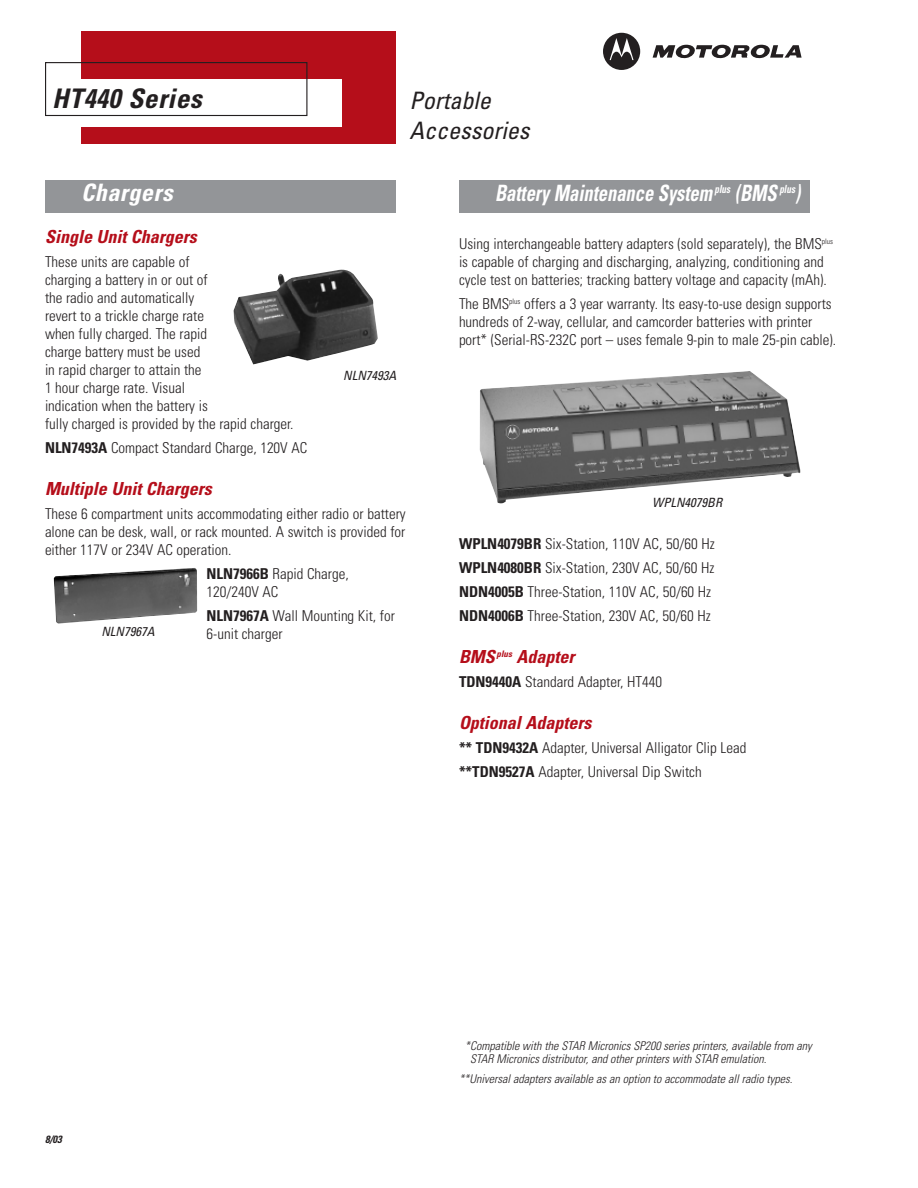
<style>
.page{position:relative;width:918px;height:1188px;background:#fff}
.page>*{position:absolute;margin:0;border:0;box-sizing:border-box;transform-origin:0 0}
.t1{font:italic 700 condensed 27px "Univers";letter-spacing:.02em;color:#231f20}
.t2{font:italic condensed 24px/30px "Univers";color:#231f20}
.t3{font:italic 700 condensed 24px "Univers";letter-spacing:.02em;color:#fff}
.t4{font:italic 700 condensed 22.5px "Univers";color:#fff;scale:.82 1}
.t5{font:italic 700 condensed 18px "Univers";color:#b50e1a}
.t6{font:300 condensed 15px/18px "Univers";color:#231f20}
.t7{font:italic condensed 12.75px "Univers";color:#231f20}
.t8{font:italic 300 condensed 12px/13.5px "Univers";color:#231f20}
.t9{font:italic 700 condensed 10.5px "Univers";color:#231f20}
.s1{font-weight:700}
</style>
<div class="page">
<div style="left:81px;top:32px;width:315px;height:112px;background:#b50e1a"></div>
<svg style="left:603px;top:33px;width:37px;height:37px"></svg>
<svg style="left:653px;top:45px;width:149px;height:14px"></svg>
<div style="left:45px;top:79px;width:297px;height:48px;background:#fff"></div>
<div style="left:45px;top:62px;width:262px;height:54px;border:1px solid #231f20"></div>
<div style="left:45px;top:180px;width:351px;height:33px;background:#939598"></div>
<div style="left:459px;top:180px;width:351px;height:33px;background:#939598"></div>
<img style="left:233px;top:270px;width:145px;height:94px">
<img style="left:54px;top:568px;width:143px;height:56px">
<img style="left:479px;top:371px;width:322px;height:133px">
<h1 class="t1" style="left:52px;top:89px;width:151px">HT440 Series</h1>
<h2 class="t2" style="left:410px;top:88px;width:121px">Portable<br>Accessories</h2>
<h2 class="t3" style="left:81px;top:184px;width:93px">Chargers</h2>
<p class="t5" style="left:45px;top:230px;width:153px">Single Unit Chargers</p>
<p class="t6" style="left:45px;top:254px;width:250px">These units are capable of<br>charging a battery in or out of<br>the radio and automatically<br>revert to a trickle charge rate<br>when fully charged. The rapid<br>charge battery must be used<br>in rapid charger to attain the<br>1 hour charge rate. Visual<br>indication when the battery is<br>fully charged is provided by the rapid charger.</p>
<p class="t6" style="left:45px;top:440px;width:264px"><span class="s1">NLN7493A</span> Compact Standard Charge, 120V AC</p>
<p class="t5" style="left:45px;top:482px;width:168px">Multiple Unit Chargers</p>
<p class="t6" style="left:45px;top:506px;width:362px;text-align:justify">These 6 compartment units accommodating either radio or battery alone can be desk, wall, or rack mounted. A switch is provided for either 117V or 234V AC operation.</p>
<p class="t6" style="left:207px;top:566px;width:144px"><span class="s1">NLN7966B</span> Rapid Charge,<br>120/240V AC</p>
<p class="t6" style="left:207px;top:608px;width:190px"><span class="s1">NLN7967A</span> Wall Mounting Kit, for<br>6-unit charger</p>
<p class="t7" style="left:343px;top:371px;width:55px">NLN7493A</p>
<p class="t7" style="left:101px;top:627px;width:55px">NLN7967A</p>
<h3 class="t4" style="left:495px;top:185px;width:374px">Battery Maintenance System <sup>plus</sup> (BMS <sup>plus</sup>)</h3>
<p class="t6" style="left:459px;top:236px;width:376px">Using interchangeable battery adapters (sold separately), the BMS<sup>plus </sup>is capable of charging and discharging, analyzing, conditioning and cycle test on batteries; tracking battery voltage and capacity (mAh).</p>
<p class="t6" style="left:459px;top:296px;width:379px">The BMS<sup>plus</sup> offers a 3 year warranty. Its easy-to-use design supports hundreds of 2-way, cellular, and camcorder batteries with printer port* (Serial-RS-232C port – uses female 9-pin to male 25-pin cable).</p>
<p class="t7" style="left:652px;top:498px;width:72px">WPLN4079BR</p>
<p class="t6" style="left:459px;top:533px;width:257px;line-height:24px"><span class="s1">WPLN4079BR</span> Six-Station, 110V AC, 50/60 Hz <span class="s1">WPLN4080BR</span> Six-Station, 230V AC, 50/60 Hz <span class="s1">NDN4005B</span> Three-Station, 110V AC, 50/60 Hz <span class="s1">NDN4006B</span> Three-Station, 230V AC, 50/60 Hz</p>
<p class="t5" style="left:459px;top:650px;width:117px">BMS<sup>plus</sup> Adapter</p>
<p class="t6" style="left:459px;top:674px;width:205px"><span class="s1">TDN9440A</span> Standard Adapter, HT440</p>
<p class="t5" style="left:459px;top:716px;width:134px">Optional Adapters</p>
<p class="t6" style="left:459px;top:737px;width:289px;line-height:24px"><span class="s1">** TDN9432A</span> Adapter, Universal Alligator Clip Lead <span class="s1">**TDN9527A</span> Adapter, Universal Dip Switch</p>
<p class="t9" style="left:45px;top:1135px;width:18px">8/03</p>
<p class="t8" style="left:470px;top:1040px;width:343px;text-indent:-5px">*Compatible with the STAR Micronics SP200 series printers, available from any<br>STAR Micronics distributor, and other printers with STAR emulation.</p>
<p class="t8" style="left:459px;top:1073px;width:335px">**Universal adapters available as an option to accommodate all radio types.</p>
</div>
